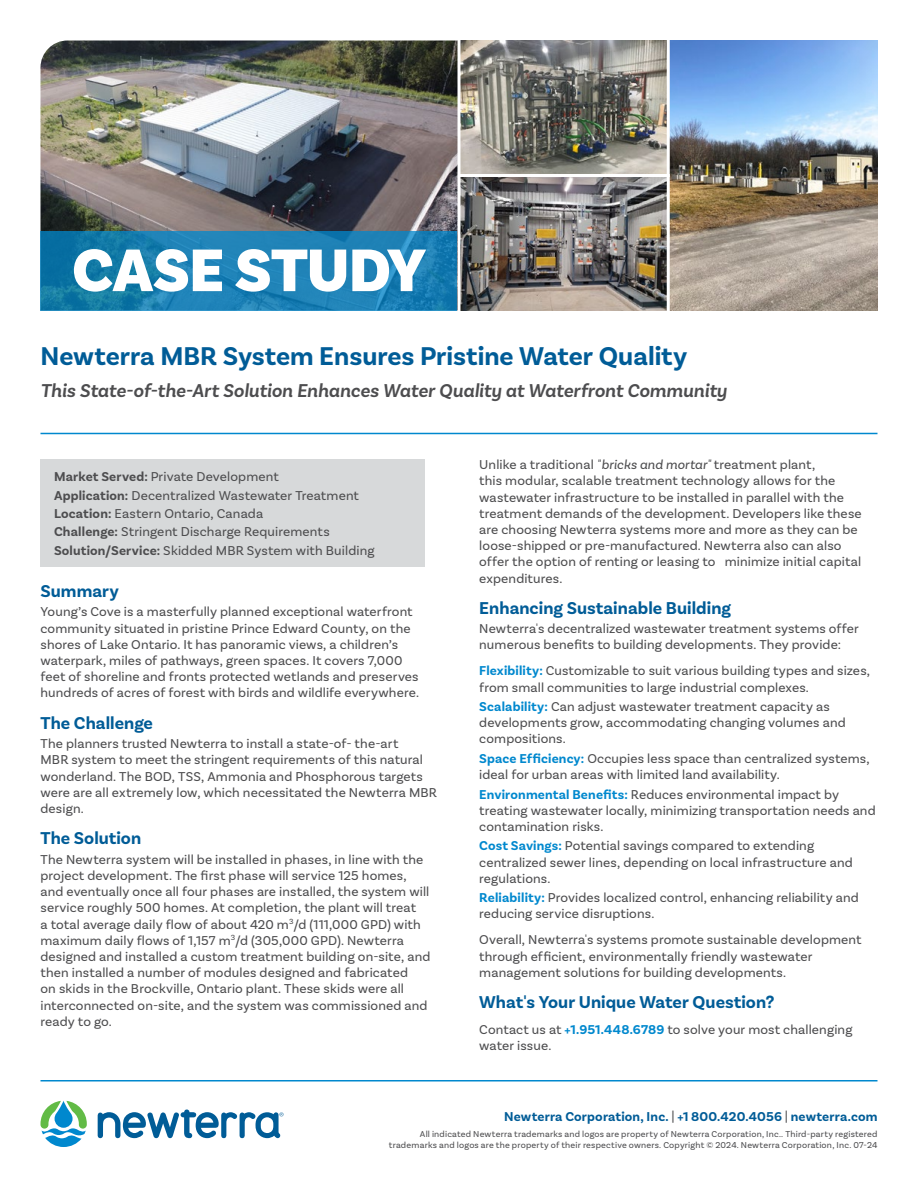
<style>
.page{position:relative;width:918px;height:1188px;background:#fff}
.page>*{position:absolute;margin:0;border:0;box-sizing:border-box;transform-origin:0 0}
.body{font:700 27px "Basic Sans";color:#005c97}
.body-2{font:italic 600 19.5px "Basic Sans";letter-spacing:-.005em;color:#4d4d4f}
.paragraph_head{font:700 18px "Basic Sans";color:#005c97}
.body-3{font:700 18px "Basic Sans";color:#005c97}
.body-4{font:13.5px/16.2px "Basic Sans";letter-spacing:.01em;color:#4d4d4f}
.body_-_bullets{font:13.5px/16.2px "Basic Sans";letter-spacing:.01em;color:#4d4d4f}
.paragraph-2{font:13.5px "Basic Sans";letter-spacing:.01em;color:#4d4d4f}
.t1{font:700 13.5px "Basic Sans";letter-spacing:.01em;color:#005c97}
.t2{font:9px/10.8px "Basic Sans";letter-spacing:.025em;color:#4d4d4f;text-align:right}
.s1{font-weight:700}
.s2{font-style:italic}
.s3{font-weight:700;color:#0088ce}
.s4{font-weight:400;color:#4d4d4f}
</style>
<div class="page">
<img style="left:40px;top:40px;width:838px;height:270px">
<hr style="left:459px;top:174px;width:211px;height:3px;background:#fff">
<hr style="left:667px;top:34px;width:3px;height:279px;background:#fff">
<hr style="left:40px;top:433px;width:838px;height:1px;background:#0088ce">
<div style="left:40px;top:459px;width:385px;height:108px;background:#d7d9da"></div>
<hr style="left:458px;top:39px;width:2px;height:274px;background:#fff">
<svg style="left:40px;top:231px;width:418px;height:79px;fill:#1c80b4"></svg>
<svg style="left:40px;top:1101px;width:47px;height:46px"></svg>
<svg style="left:98px;top:1110px;width:185px;height:28px"></svg>
<hr style="left:40px;top:1080px;width:838px;height:2px;background:#0088ce">
<svg style="left:74px;top:249px;width:352px;height:43px"></svg>
<p class="body" style="left:40px;top:340px;width:648px">Newterra MBR System Ensures Pristine Water Quality</p>
<p class="body-2" style="left:40px;top:379px;width:688px">This State-of-the-Art Solution Enhances Water Quality at Waterfront Community</p>
<p class="paragraph-2" style="left:54px;top:469px;width:226px"><span class="s1">Market Served:</span> Private Development</p>
<p class="paragraph-2" style="left:54px;top:487px;width:307px"><span class="s1">Application:</span> Decentralized Wastewater Treatment</p>
<p class="paragraph-2" style="left:54px;top:505px;width:211px"><span class="s1">Location:</span> Eastern Ontario, Canada</p>
<p class="paragraph-2" style="left:54px;top:524px;width:277px"><span class="s1">Challenge:</span> Stringent Discharge Requirements</p>
<p class="paragraph-2" style="left:54px;top:542px;width:322px"><span class="s1">Solution/Service:</span> Skidded MBR System with Building</p>
<p class="paragraph_head" style="left:40px;top:580px;width:80px">Summary</p>
<p class="body-4" style="left:40px;top:604px;width:380px">Young’s Cove is a masterfully planned exceptional waterfront community situated in pristine Prince Edward County, on the shores of Lake Ontario. It has panoramic views, a children’s waterpark, miles of pathways, green spaces. It covers 7,000 feet of shoreline and fronts protected wetlands and preserves hundreds of acres of forest with birds and wildlife everywhere.</p>
<p class="paragraph_head" style="left:40px;top:712px;width:114px">The Challenge</p>
<p class="body-4" style="left:40px;top:735px;width:398px">The planners trusted Newterra to install a state-of- the-art<br>MBR system to meet the stringent requirements of this natural wonderland. The BOD, TSS, Ammonia and Phosphorous targets were are all extremely low, which necessitated the Newterra MBR design.</p>
<p class="paragraph_head" style="left:40px;top:827px;width:102px">The Solution</p>
<p class="body-4" style="left:40px;top:851px;width:391px">The Newterra system will be installed in phases, in line with the project development. The first phase will service 125 homes, and eventually once all four phases are installed, the system will service roughly 500 homes. At completion, the plant will treat<br>a total average daily flow of about 420 m<sup>3</sup>/d (111,000 GPD) with maximum daily flows of 1,157 m<sup>3</sup>/d (305,000 GPD). Newterra designed and installed a custom treatment building on-site, and then installed a number of modules designed and fabricated<br>on skids in the Brockville, Ontario plant. These skids were all interconnected on-site, and the system was commissioned and ready to go.</p>
<p class="body-4" style="left:479px;top:456px;width:384px">Unlike a traditional <span class="s2">"bricks and mortar"</span> treatment plant,<br>this modular, scalable treatment technology allows for the wastewater infrastructure to be installed in parallel with the treatment demands of the development. Developers like these are choosing Newterra systems more and more as they can be loose-shipped or pre-manufactured. Newterra also can also offer the option of renting or leasing to minimize initial capital expenditures.</p>
<p class="paragraph_head" style="left:479px;top:597px;width:253px">Enhancing Sustainable Building</p>
<p class="body-4" style="left:479px;top:621px;width:381px">Newterra's decentralized wastewater treatment systems offer numerous benefits to building developments. They provide:</p>
<p class="body_-_bullets" style="left:479px;top:663px;width:392px"><span class="s3">Flexibility:</span> Customizable to suit various building types and sizes, from small communities to large industrial complexes.</p>
<p class="body_-_bullets" style="left:479px;top:698px;width:368px"><span class="s3">Scalability:</span> Can adjust wastewater treatment capacity as developments grow, accommodating changing volumes and compositions.</p>
<p class="body_-_bullets" style="left:479px;top:750px;width:392px"><span class="s3">Space Efficiency:</span> Occupies less space than centralized systems, ideal for urban areas with limited land availability.</p>
<p class="body_-_bullets" style="left:479px;top:786px;width:398px"><span class="s3">Environmental Benefits:</span> Reduces environmental impact by treating wastewater locally, minimizing transportation needs and contamination risks.</p>
<p class="body_-_bullets" style="left:479px;top:838px;width:375px"><span class="s3">Cost Savings:</span> Potential savings compared to extending centralized sewer lines, depending on local infrastructure and regulations.</p>
<p class="body-4" style="left:479px;top:890px;width:381px"><span class="s3">Reliability:</span> Provides localized control, enhancing reliability and reducing service disruptions.</p>
<p class="body-4" style="left:479px;top:932px;width:384px">Overall, Newterra's systems promote sustainable development through efficient, environmentally friendly wastewater management solutions for building developments.</p>
<p class="body-3" style="left:479px;top:991px;width:297px">What's Your Unique Water Question?</p>
<p class="body-4" style="left:479px;top:1021px;width:375px">Contact us at <span class="s3">+1.951.448.6789</span> to solve your most challenging water issue.</p>
<p class="t1" style="left:504px;top:1108px;width:375px">Newterra Corporation, Inc. <span class="s4">|</span> +1 800.420.4056 <span class="s4">|</span> newterra.com</p>
<p class="t2" style="left:389px;top:1128px;width:490px">All indicated Newterra trademarks and logos are property of Newterra Corporation, Inc.. Third-party registered trademarks and logos are the property of their respective owners. Copyright © 2024. Newterra Corporation, Inc. 07-24</p>
</div>
